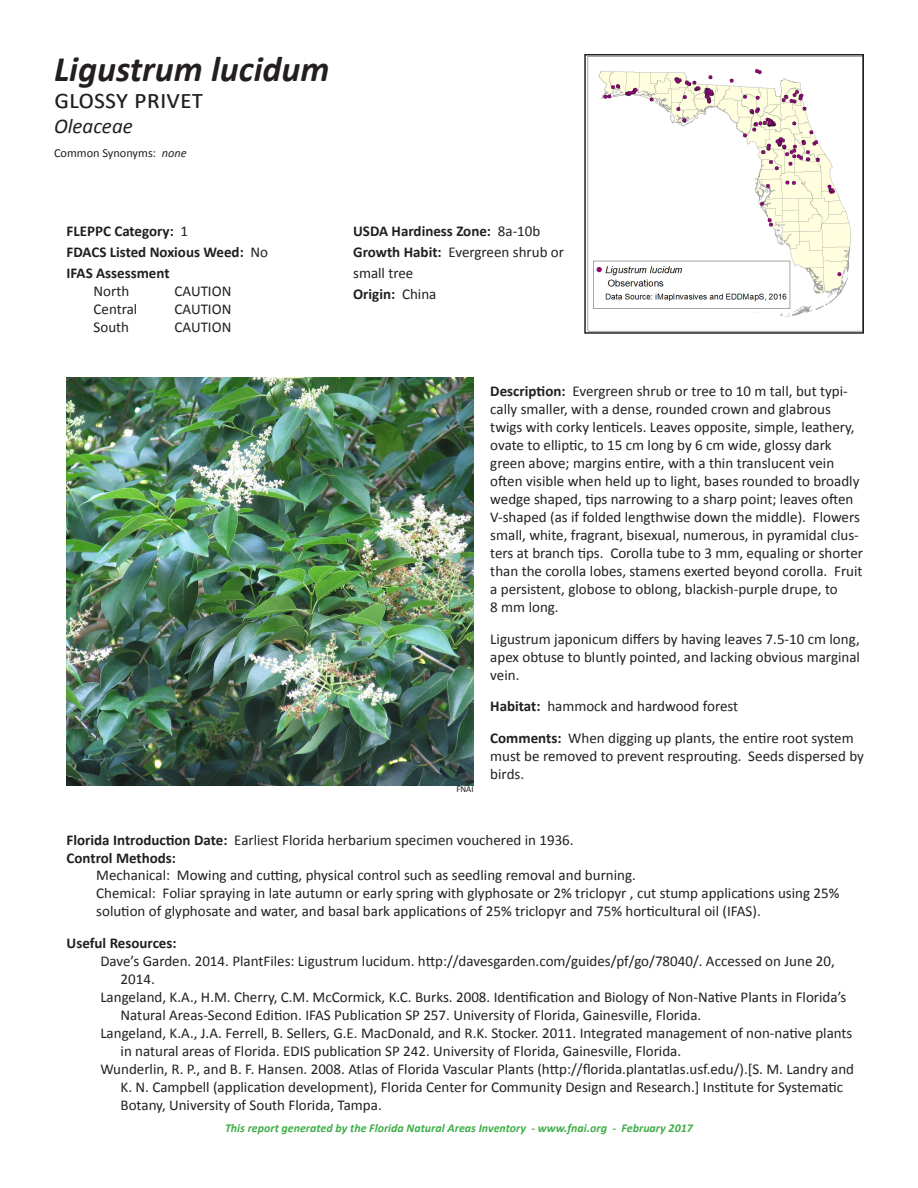
<style>
.page{position:relative;width:918px;height:1188px;background:#fff}
.page>*{position:absolute;margin:0;border:0;box-sizing:border-box;transform-origin:0 0}
.t1{font:italic 700 36px "Calibri";color:#231f20}
.t2{font:27px "Calibri";color:#231f20}
.t3{font:italic 21px "Calibri";color:#231f20}
.t4{font:15px/18px "Calibri";color:#231f20}
.t5{font:700 15px "Calibri";color:#231f20}
.t6{font:12.3px "Calibri";color:#231f20}
.t7{font:italic 700 12px "Calibri";color:#40ae49}
.t8{font:9px "Calibri";color:#231f20}
.s1{font-style:italic}
.s2{font-weight:400}
.s3{font-weight:700}
</style>
<div class="page">
<img style="left:587px;top:57px;width:274px;height:274px">
<div style="left:584px;top:54px;width:280px;height:280px;border:2px solid #231f20"></div>
<img style="left:67px;top:378px;width:407px;height:407px">
<p class="t1" style="left:54px;top:46px;width:277px">Ligustrum lucidum</p>
<p class="t2" style="left:54px;top:82px;width:151px">glossy privet</p>
<p class="t3" style="left:54px;top:112px;width:80px">Oleaceae</p>
<p class="t6" style="left:54px;top:145px;width:134px">Common Synonyms: <span class="s1">none</span></p>
<p class="t5" style="left:67px;top:222px;width:123px">FLEPPC Category: <span class="s2">1</span></p>
<p class="t5" style="left:67px;top:243px;width:203px">FDACS Listed Noxious Weed: <span class="s2">No</span></p>
<p class="t5" style="left:67px;top:264px;width:105px">IFAS Assessment</p>
<p class="t4" style="left:94px;top:282px;width:37px">North</p>
<p class="t4" style="left:175px;top:282px;width:58px">CAUTION</p>
<p class="t4" style="left:94px;top:300px;width:45px">Central</p>
<p class="t4" style="left:175px;top:300px;width:58px">CAUTION</p>
<p class="t4" style="left:94px;top:318px;width:37px">South</p>
<p class="t4" style="left:175px;top:318px;width:58px">CAUTION</p>
<p class="t5" style="left:353px;top:222px;width:189px">USDA Hardiness Zone: <span class="s2">8a-10b</span></p>
<p class="t4" style="left:353px;top:242px;width:212px;line-height:21px"><span class="s3">Growth Habit:</span> Evergreen shrub or small tree</p>
<p class="t5" style="left:353px;top:285px;width:85px">Origin: <span class="s2">China</span></p>
<p class="t8" style="left:456px;top:783px;width:19px">FNAI</p>
<p class="t4" style="left:490px;top:383px;width:374px"><span class="s3">Description:</span> Evergreen shrub or tree to 10 m tall, but typi&shy;cally smaller, with a dense, rounded crown and glabrous twigs with corky lenticels. Leaves opposite, simple, leathery, ovate to elliptic, to 15 cm long by 6 cm wide, glossy dark green above; margins entire, with a thin translucent vein often visible when held up to light, bases rounded to broadly wedge shaped, tips narrowing to a sharp point; leaves often V-shaped (as if folded lengthwise down the middle). Flowers small, white, fragrant, bisexual, numerous, in pyramidal clus&shy;ters at branch tips. Corolla tube to 3 mm, equaling or shorter than the corolla lobes, stamens exerted beyond corolla. Fruit a persistent, globose to oblong, blackish-purple drupe, to<br>8 mm long.</p>
<p class="t4" style="left:490px;top:630px;width:371px;text-align:justify">Ligustrum japonicum differs by having leaves 7.5-10 cm long, apex obtuse to bluntly pointed, and lacking obvious marginal vein.</p>
<p class="t4" style="left:490px;top:698px;width:249px"><span class="s3">Habitat:</span> hammock and hardwood forest</p>
<p class="t4" style="left:490px;top:729px;width:375px"><span class="s3">Comments:</span> When digging up plants, the entire root system must be removed to prevent resprouting. Seeds dispersed by birds.</p>
<p class="t4" style="left:67px;top:832px;width:509px"><span class="s3">Florida Introduction Date:</span> Earliest Florida herbarium specimen vouchered in 1936.</p>
<p class="t5" style="left:67px;top:849px;width:111px">Control Methods:</p>
<p class="t4" style="left:96px;top:866px;width:745px">Mechanical: Mowing and cutting, physical control such as seedling removal and burning.<br>Chemical: Foliar spraying in late autumn or early spring with glyphosate or 2% triclopyr , cut stump applications using 25% solution of glyphosate and water, and basal bark applications of 25% triclopyr and 75% horticultural oil (IFAS).</p>
<p class="t5" style="left:67px;top:933px;width:112px">Useful Resources:</p>
<p class="t4" style="left:121px;top:952px;width:716px;text-indent:-20px">Dave’s Garden. 2014. PlantFiles: Ligustrum lucidum. http://davesgarden.com/guides/pf/go/78040/. Accessed on June 20,<br>2014.</p>
<p class="t4" style="left:121px;top:988px;width:727px;text-indent:-20px">Langeland, K.A., H.M. Cherry, C.M. McCormick, K.C. Burks. 2008. Identification and Biology of Non-Native Plants in Florida’s<br>Natural Areas-Second Edition. IFAS Publication SP 257. University of Florida, Gainesville, Florida.</p>
<p class="t4" style="left:121px;top:1024px;width:733px;text-indent:-20px">Langeland, K.A., J.A. Ferrell, B. Sellers, G.E. MacDonald, and R.K. Stocker. 2011. Integrated management of non-native plants in natural areas of Florida. EDIS publication SP 242. University of Florida, Gainesville, Florida.</p>
<p class="t4" style="left:121px;top:1060px;width:735px;text-indent:-20px">Wunderlin, R. P., and B. F. Hansen. 2008. Atlas of Florida Vascular Plants (http://florida.plantatlas.usf.edu/).[S. M. Landry and<br>K. N. Campbell (application development), Florida Center for Community Design and Research.] Institute for Systematic<br>Botany, University of South Florida, Tampa.</p>
<p class="t7" style="left:225px;top:1120px;width:469px">This report generated by the Florida Natural Areas Inventory - www.fnai.org - February 2017</p>
</div>
